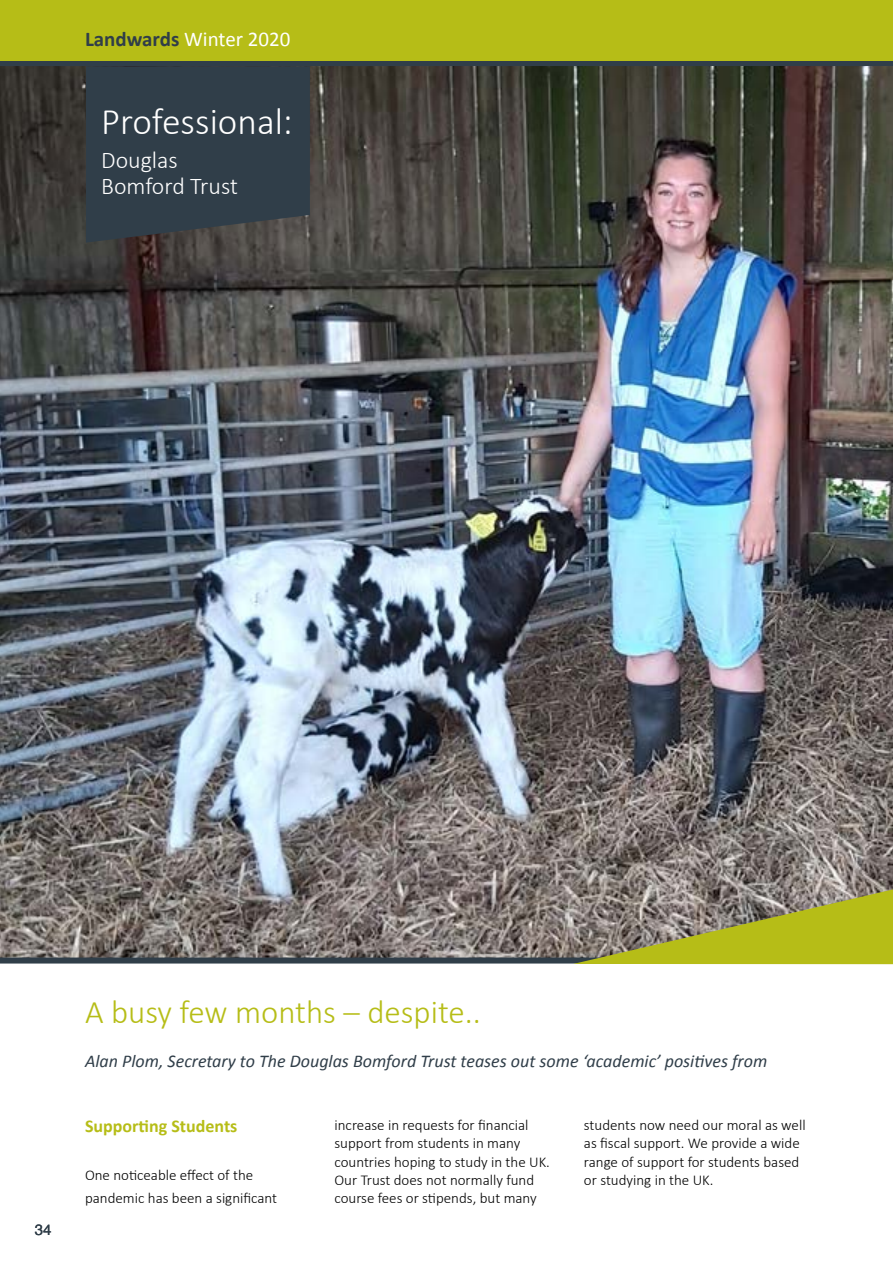
<style>
.page{position:relative;width:893px;height:1263px;background:#fff}
.page>*{position:absolute;margin:0;border:0;box-sizing:border-box;transform-origin:0 0}
.t1{font:300 37.5px "Calibri";color:#fff}
.t2{font:300 33px "Calibri";color:#b6bd17}
.t3{font:300 24px/25.5px "Calibri";color:#fff}
.t4{font:21px "Calibri";color:#fff}
.t5{font:italic 18px "Calibri";color:#303e49}
.t6{font:700 18px "Calibri";color:#b6bd17}
.t7{font:300 15px/18.5px "Calibri";color:#000}
.t8{font:15px "Helvetica";color:#303e49}
.s1{font-weight:700;color:#303e49}
</style>
<div class="page">
<div style="left:0;top:43px;width:893px;height:24px;background:#303e49"></div>
<div style="left:0;top:0;width:893px;height:61px;background:#b6bd17"></div>
<img style="left:0;top:67px;width:893px;height:890px">
<svg style="left:86px;top:66px;width:224px;height:177px;background:#323e48"></svg>
<div style="left:0;top:957px;width:893px;height:6px;background:#303e49"></div>
<svg style="left:573px;top:889px;width:320px;height:75px;background:#9e9d49"></svg>
<h3 class="t4" style="left:85px;top:26px;width:207px"><span class="s1">Landwards</span> Winter 2020</h3>
<h1 class="t1" style="left:101px;top:98px;width:193px">Professional:</h1>
<h3 class="t3" style="left:101px;top:146px;width:138px">Douglas<br>Bomford Trust</h3>
<p class="t8" style="left:35px;top:1218px;width:18px">34</p>
<h2 class="t2" style="left:85px;top:992px;width:397px">A busy few months – despite..</h2>
<p class="t5" style="left:85px;top:1048px;width:684px">Alan Plom, Secretary to The Douglas Bomford Trust teases out some ‘academic’ positives from</p>
<p class="t6" style="left:85px;top:1114px;width:154px">Supporting Students</p>
<p class="t7" style="left:85px;top:1162px;width:193px;line-height:23.9px">One noticeable effect of the pandemic has been a significant</p>
<p class="t7" style="left:334px;top:1115px;width:217px">increase in requests for financial support from students in many countries hoping to study in the UK.<br>Our Trust does not normally fund course fees or stipends, but many</p>
<p class="t7" style="left:584px;top:1115px;width:223px">students now need our moral as well as fiscal support. We provide a wide range of support for students based or studying in the UK.</p>
</div>
